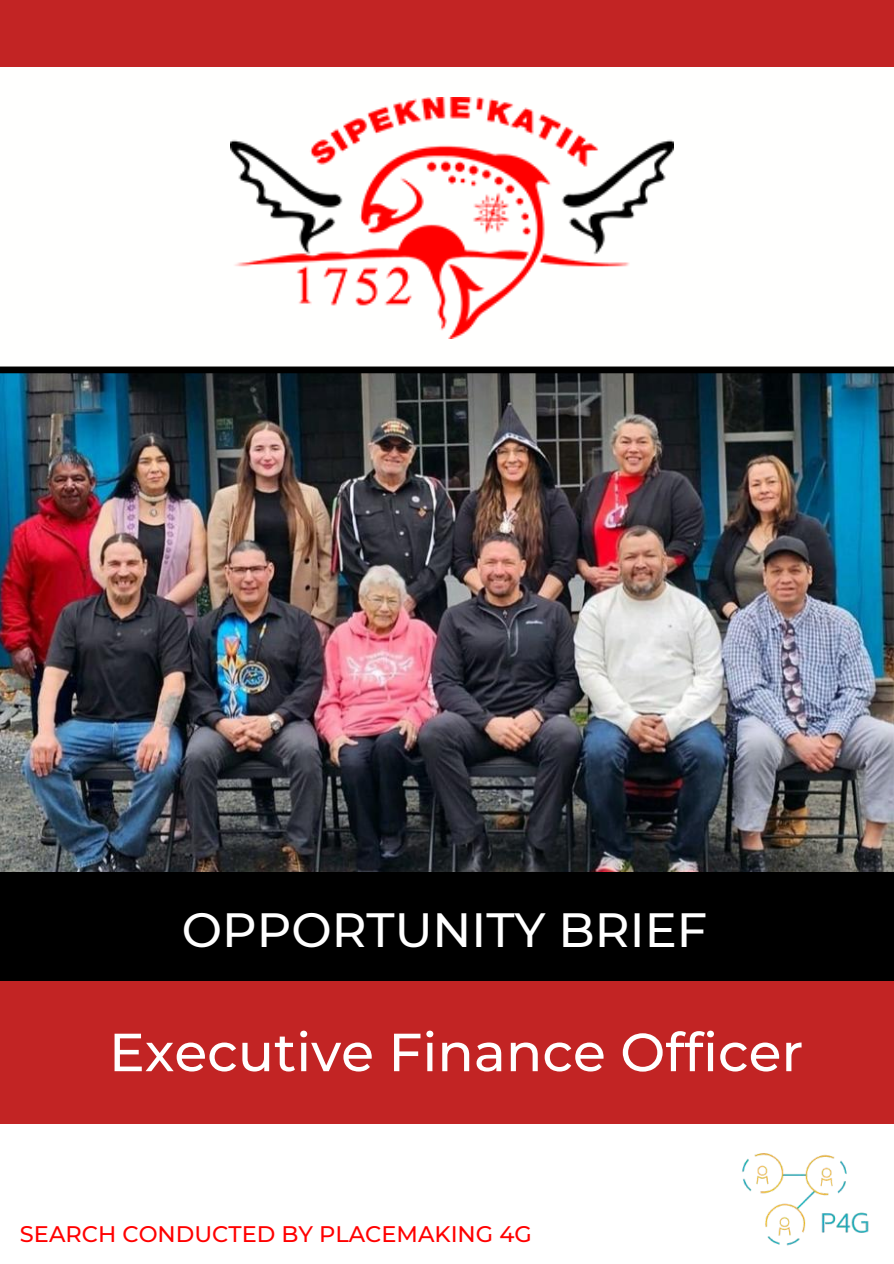
<style>
.page{position:relative;width:894px;height:1264px;background:#fff}
.page>*{position:absolute;margin:0;border:0;box-sizing:border-box;transform-origin:0 0}
.t1{font:500 53.55px "Montserrat";color:#fff}
.t2{font:500 48px "Montserrat";color:#fff}
.t3{font:500 22.5px "Montserrat";color:#ff0100}
</style>
<div class="page">
<div style="left:0;top:980px;width:893px;height:143px;background:#c22424"></div>
<img style="left:0;top:373px;width:893px;height:499px">
<div style="left:0;top:872px;width:893px;height:108px;background:#000"></div>
<div style="left:0;top:0;width:893px;height:67px;background:#c22424"></div>
<img style="left:742px;top:1153px;width:126px;height:93px">
<div style="left:0;top:366px;width:893px;height:7px;background:#000"></div>
<img style="left:230px;top:98px;width:443px;height:241px">
<h2 class="t2" style="left:182px;top:900px;width:527px">OPPORTUNITY BRIEF</h2>
<h1 class="t1" style="left:109px;top:1019px;width:695px">Executive Finance Officer</h1>
<p class="t3" style="left:20px;top:1219px;width:513px">SEARCH CONDUCTED BY PLACEMAKING 4G</p>
</div>
